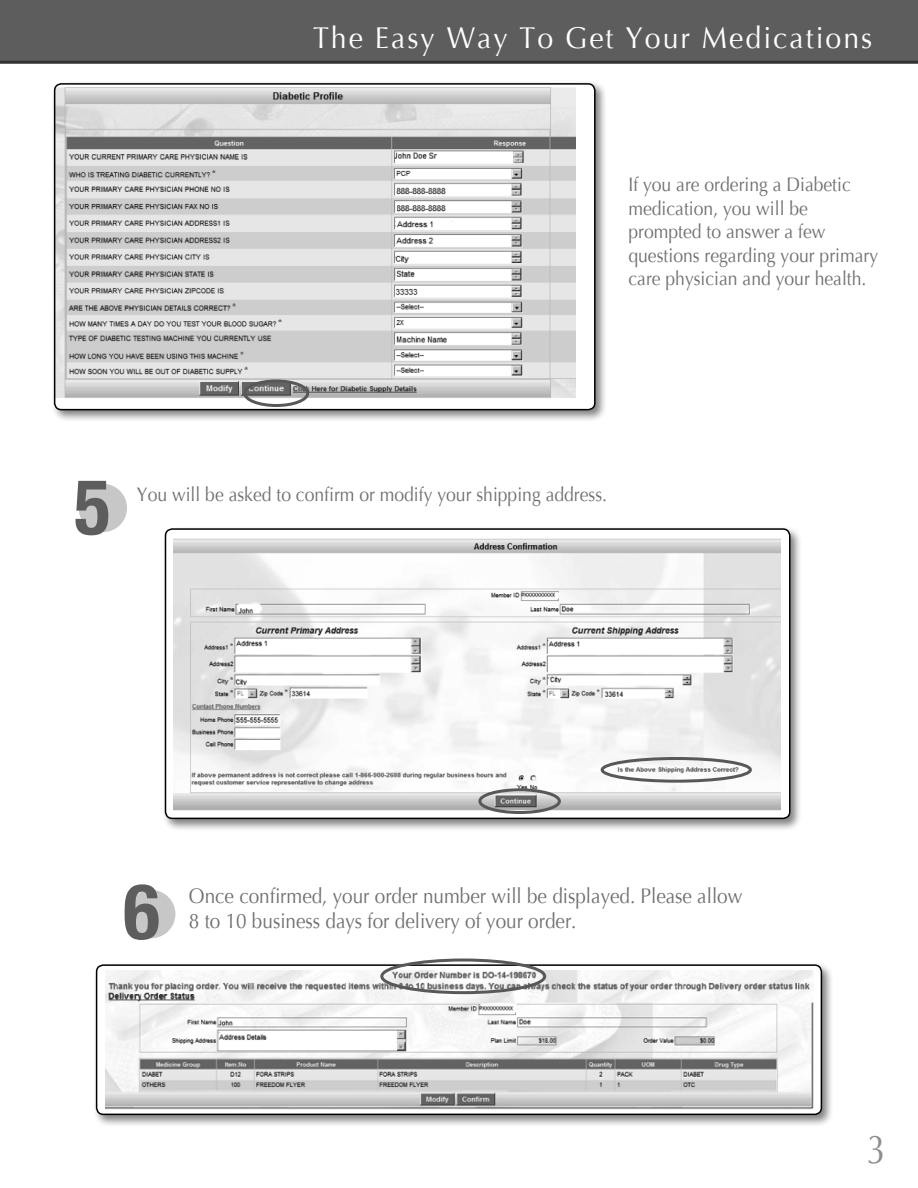
<style>
.page{position:relative;width:918px;height:1188px;background:#fff}
.page>*{position:absolute;margin:0;border:0;box-sizing:border-box;transform-origin:0 0}
.t1{font:700 condensed 77.4px "Helvetica Neue";color:#5d5d5d}
.t2{font:40.5px "Optima";color:#8e8e8e;scale:.85 1}
.t3{font:30px "Optima";letter-spacing:.07em;color:#fff;scale:.95 1}
.t4{font:21px "Optima";color:#707070;scale:.9 1}
.t5{font:19.5px/23.4px "Optima";color:#707070;scale:.9 1}
</style>
<div class="page">
<div style="left:0;top:0;width:918px;height:61px;background:#5d5d5d"></div>
<hr style="left:0;top:61px;width:918px;height:3px;background:#323232">
<div style="left:51px;top:80px;width:557px;height:343px;background:#000;opacity:.5"></div>
<div style="left:55px;top:84px;width:540px;height:326px;background:#fff;border-radius:7px"></div>
<img style="left:55px;top:84px;width:521px;height:326px">
<div style="left:54px;top:83px;width:542px;height:327px;border:2px solid #000;border-radius:7px"></div>
<div style="left:79px;top:484px;width:48px;height:48px;background:#c7c7c7;border-radius:50%"></div>
<div style="left:127px;top:890px;width:48px;height:48px;background:#c7c7c7;border-radius:50%"></div>
<div style="left:243px;top:379px;width:66px;height:28px;border:3px solid #585858;border-radius:50%"></div>
<div style="left:93px;top:961px;width:742px;height:167px;background:#000;opacity:.5"></div>
<div style="left:97px;top:965px;width:724px;height:149px;background:#fff;border-radius:7px"></div>
<img style="left:105px;top:971px;width:709px;height:139px">
<div style="left:96px;top:964px;width:726px;height:151px;border:2px solid #000;border-radius:7px"></div>
<div style="left:380px;top:959px;width:166px;height:35px;border:3px solid #585858;border-radius:50%"></div>
<div style="left:162px;top:525px;width:641px;height:306px;background:#000;opacity:.5"></div>
<div style="left:166px;top:529px;width:624px;height:289px;background:#fff;border-radius:7px"></div>
<img style="left:174px;top:538px;width:607px;height:276px">
<div style="left:165px;top:528px;width:625px;height:291px;border:2px solid #000;border-radius:7px"></div>
<div style="left:478px;top:788px;width:83px;height:26px;border:3px solid #585858;border-radius:50%"></div>
<div style="left:601px;top:757px;width:151px;height:26px;border:3px solid #585858;border-radius:50%"></div>
<p class="t3" style="left:313px;top:21px;width:590px">The Easy Way To Get Your Medications</p>
<p class="t5" style="left:628px;top:173px;width:279px">If you are ordering a Diabetic medication, you will be prompted to answer a few questions regarding your primary care physician and your health.</p>
<p class="t1" style="left:74px;top:443px;width:38px">5</p>
<p class="t5" style="left:137px;top:483px;width:524px">You will be asked to confirm or modify your shipping address.</p>
<p class="t1" style="left:124px;top:847px;width:38px">6</p>
<p class="t4" style="left:189px;top:884px;width:617px">Once confirmed, your order number will be displayed. Please allow</p>
<p class="t4" style="left:189px;top:909px;width:432px">8 to 10 business days for delivery of your order.</p>
<p class="t2" style="left:867px;top:1126px;width:24px">3</p>
</div>
